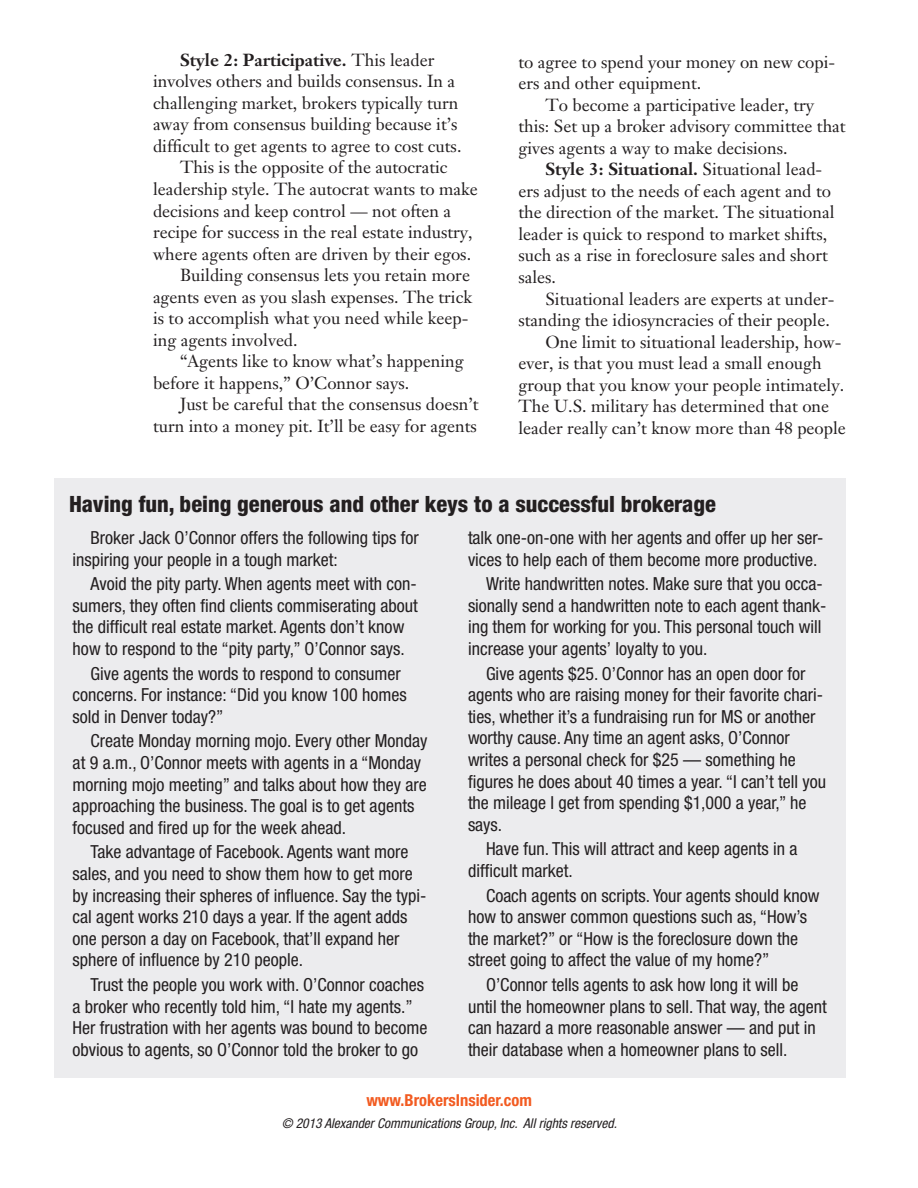
<style>
.page{position:relative;width:918px;height:1188px;background:#fff}
.page>*{position:absolute;margin:0;border:0;box-sizing:border-box;transform-origin:0 0}
.side_head{font:800 condensed 22.5px "Helvetica Neue";color:#231f20}
.sidebody{font:condensed 18px/21.6px "Helvetica Neue";color:#231f20}
.body{font:17.25px/21.6px "Janson Text";color:#231f20}
.t1{font:700 condensed 16.5px "Helvetica Neue";color:#f25b21}
.t2{font:italic condensed 13.5px "Helvetica Neue";color:#231f20}
.s1{font-weight:700}
</style>
<div class="page">
<div style="left:54px;top:479px;width:792px;height:599px;background:#ececee"></div>
<p class="body" style="left:153px;top:49px;width:310px;text-align:center"><span class="s1">Style 2: Participative.</span> This leader involves others and builds consensus. In a challenging market, brokers typically turn away from consensus building because it’s difficult to get agents to agree to cost cuts.</p>
<p class="body" style="left:153px;top:157px;width:326px;text-indent:27px">This is the opposite of the autocratic leadership style. The autocrat wants to make decisions and keep control — not often a recipe for success in the real estate industry, where agents often are driven by their egos.</p>
<p class="body" style="left:153px;top:264px;width:321px;text-indent:27px">Building consensus lets you retain more agents even as you slash expenses. The trick is to accomplish what you need while keep&shy;ing agents involved.</p>
<p class="body" style="left:153px;top:350px;width:312px;text-indent:27px">“Agents like to know what’s happening before it happens,” O’Connor says.</p>
<p class="body" style="left:153px;top:394px;width:327px;text-align:right">Just be careful that the consensus doesn’t turn into a money pit. It’ll be easy for agents</p>
<p class="body" style="left:518px;top:51px;width:318px">to agree to spend your money on new copi&shy;ers and other equipment.</p>
<p class="body" style="left:518px;top:94px;width:329px;text-indent:27px">To become a participative leader, try this: Set up a broker advisory committee that gives agents a way to make decisions.</p>
<p class="body" style="left:518px;top:158px;width:318px;text-indent:27px"><span class="s1">Style 3: Situational.</span> Situational lead&shy;ers adjust to the needs of each agent and to the direction of the market. The situational leader is quick to respond to market shifts, such as a rise in foreclosure sales and short sales.</p>
<p class="body" style="left:518px;top:288px;width:318px;text-align:right">Situational leaders are experts at under&shy;standing the idiosyncracies of their people.</p>
<p class="body" style="left:518px;top:331px;width:329px;text-indent:27px">One limit to situational leadership, how&shy;ever, is that you must lead a small enough group that you know your people intimately.<br>The U.S. military has determined that one leader really can’t know more than 48 people</p>
<p class="side_head" style="left:69px;top:490px;width:648px">Having fun, being generous and other keys to a successful brokerage</p>
<p class="sidebody" style="left:73px;top:527px;width:348px;text-indent:18px">Broker Jack O’Connor offers the following tips for inspiring your people in a tough market:</p>
<p class="sidebody" style="left:73px;top:573px;width:347px;text-indent:18px">Avoid the pity party. When agents meet with con&shy;sumers, they often find clients commiserating about the difficult real estate market. Agents don’t know how to respond to the “pity party,” O’Connor says.</p>
<p class="sidebody" style="left:73px;top:662px;width:336px;text-indent:18px">Give agents the words to respond to consumer concerns. For instance: “Did you know 100 homes sold in Denver today?”</p>
<p class="sidebody" style="left:73px;top:730px;width:356px;text-indent:18px">Create Monday morning mojo. Every other Monday at 9 a.m., O’Connor meets with agents in a “Monday morning mojo meeting” and talks about how they are approaching the business. The goal is to get agents focused and fired up for the week ahead.</p>
<p class="sidebody" style="left:73px;top:841px;width:356px;text-indent:18px">Take advantage of Facebook. Agents want more sales, and you need to show them how to get more by increasing their spheres of influence. Say the typi&shy;cal agent works 210 days a year. If the agent adds one person a day on Facebook, that’ll expand her sphere of influence by 210 people.</p>
<p class="sidebody" style="left:73px;top:974px;width:356px;text-indent:18px">Trust the people you work with. O’Connor coaches a broker who recently told him, “I hate my agents.” Her frustration with her agents was bound to become obvious to agents, so O’Connor told the broker to go</p>
<p class="sidebody" style="left:468px;top:527px;width:357px">talk one-on-one with her agents and offer up her ser&shy;vices to help each of them become more productive.</p>
<p class="sidebody" style="left:468px;top:573px;width:360px;text-indent:18px">Write handwritten notes. Make sure that you occa&shy;sionally send a handwritten note to each agent thank&shy;ing them for working for you. This personal touch will increase your agents’ loyalty to you.</p>
<p class="sidebody" style="left:468px;top:662px;width:360px;text-indent:18px">Give agents $25. O’Connor has an open door for agents who are raising money for their favorite chari&shy;ties, whether it’s a fundraising run for MS or another worthy cause. Any time an agent asks, O’Connor writes a personal check for $25 — something he figures he does about 40 times a year. “I can’t tell you the mileage I get from spending $1,000 a year,” he says.</p>
<p class="sidebody" style="left:468px;top:838px;width:331px;text-indent:18px">Have fun. This will attract and keep agents in a difficult market.</p>
<p class="sidebody" style="left:468px;top:884px;width:353px;text-indent:18px">Coach agents on scripts. Your agents should know how to answer common questions such as, “How’s the market?” or “How is the foreclosure down the street going to affect the value of my home?”</p>
<p class="sidebody" style="left:468px;top:974px;width:360px;text-indent:18px">O’Connor tells agents to ask how long it will be until the homeowner plans to sell. That way, the agent can hazard a more reasonable answer — and put in their database when a homeowner plans to sell.</p>
<p class="t1" style="left:366px;top:1090px;width:167px">www.BrokersInsider.com</p>
<p class="t2" style="left:282px;top:1115px;width:337px">© 2013 Alexander Communications Group, Inc. All rights reserved.</p>
</div>
